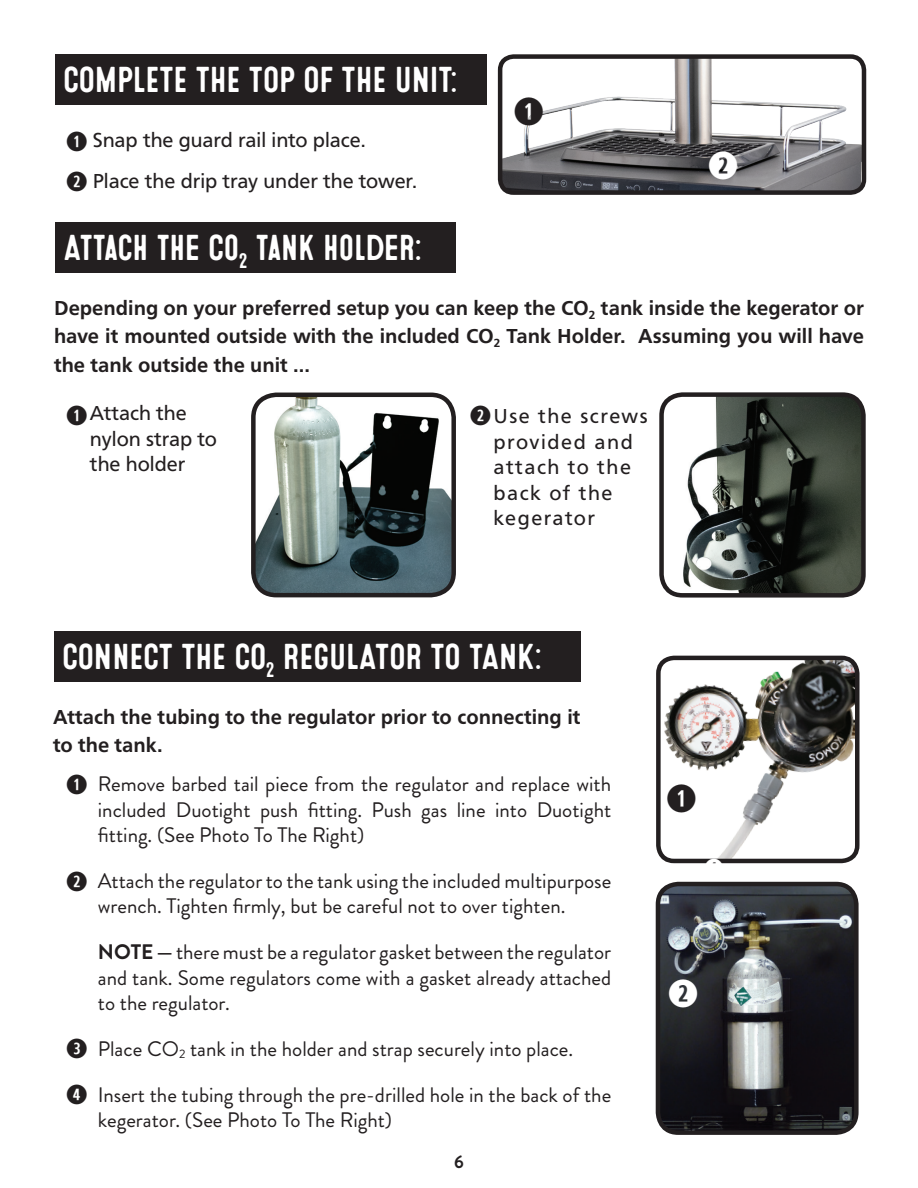
<style>
.page{position:relative;width:918px;height:1188px;background:#fff}
.page>*{position:absolute;margin:0;border:0;box-sizing:border-box;transform-origin:0 0}
.t1{font:700 38.4px "Carto Gothic Std";color:#231f20}
.t2{font:700 38.4px "Carto Gothic Std";color:#fff}
.t3{font:36px "Microbrew Soft One";letter-spacing:-.02em;color:#fff}
.t4{font:700 27px "Carto Gothic Std";color:#231f20}
.t5{font:700 24px "Carto Gothic Std";color:#fff}
.t6{font:21px/25.5px "Brandon Grotesque";color:#231f20;text-align:justify}
.t7{font:700 21px/28.5px "Carto Gothic Std";color:#231f20;text-align:justify}
.t8{font:21px/25.5px "Carto Gothic Std";color:#231f20}
.t9{font:21px/25.5px "Carto Gothic Std";letter-spacing:.075em;color:#231f20}
.t10{font:700 18px "Brandon Grotesque";color:#231f20}
.s1{font-weight:700;font-size:27px}
.s2{font-weight:700}
</style>
<div class="page">
<img style="left:254px;top:395px;width:199px;height:200px">
<div style="left:251px;top:393px;width:205px;height:204px;border:4px solid #231f20;border-radius:23px"></div>
<img style="left:658px;top:884px;width:196px;height:249px">
<div style="left:656px;top:882px;width:203px;height:253px;border:4px solid #231f20;border-radius:20px"></div>
<img style="left:683px;top:397px;width:178px;height:196px">
<div style="left:659px;top:392px;width:207px;height:206px;border:4px solid #231f20;border-radius:21px"></div>
<img style="left:661px;top:661px;width:194px;height:197px">
<div style="left:656px;top:656px;width:204px;height:207px;border:4px solid #231f20;border-radius:16px"></div>
<div style="left:55px;top:54px;width:432px;height:51px;background:#231f20"></div>
<div style="left:55px;top:222px;width:401px;height:51px;background:#231f20"></div>
<div style="left:54px;top:631px;width:526px;height:51px;background:#231f20"></div>
<img style="left:503px;top:59px;width:358px;height:131px">
<div style="left:498px;top:54px;width:368px;height:141px;border:4px solid #231f20;border-radius:14px"></div>
<p class="t3" style="left:63px;top:59px;width:397px">COMPLETE THE TOP OF THE UNIT:</p>
<p class="t8" style="left:93px;top:127px;width:275px">Snap the guard rail into place.</p>
<p class="t8" style="left:93px;top:168px;width:326px">Place the drip tray under the tower.</p>
<p class="t4" style="left:66px;top:127px;width:24px">①</p>
<p class="t4" style="left:66px;top:167px;width:24px">②</p>
<p class="t3" style="left:63px;top:227px;width:361px">ATTACH THE CO<sub>2</sub> TANK HOLDER:</p>
<p class="t1" style="left:513px;top:90px;width:33px">①</p>
<p class="t2" style="left:707px;top:144px;width:33px">②</p>
<p class="t7" style="left:54px;top:293px;width:812px">Depending on your preferred setup you can keep the CO<sub>2</sub> tank inside the kegerator or have it mounted outside with the included CO<sub>2</sub> Tank Holder. Assuming you will have the tank outside the unit ...</p>
<p class="t8" style="left:90px;top:401px;width:128px;text-indent:-24px"><span class="s1">①</span>Attach the nylon strap to the holder</p>
<p class="t9" style="left:494px;top:404px;width:156px;text-indent:-24px"><span class="s1">②</span>Use the screws provided and attach to the back of the kegerator</p>
<p class="t3" style="left:62px;top:636px;width:482px">CONNECT THE CO<sub>2</sub> REGULATOR TO TANK:</p>
<p class="t7" style="left:53px;top:702px;width:529px">Attach the tubing to the regulator prior to connecting it to the tank.</p>
<p class="t4" style="left:66px;top:769px;width:24px">①</p>
<p class="t4" style="left:66px;top:866px;width:24px">②</p>
<p class="t4" style="left:66px;top:1033px;width:24px">③</p>
<p class="t4" style="left:66px;top:1080px;width:24px">④</p>
<p class="t6" style="left:98px;top:771px;width:515px">Remove barbed tail piece from the regulator and replace with included Duotight push fitting. Push gas line into Duotight fitting. (See Photo To The Right)</p>
<p class="t6" style="left:98px;top:868px;width:515px">Attach the regulator to the tank using the included multipurpose wrench. Tighten firmly, but be careful not to over tighten.</p>
<p class="t6" style="left:98px;top:939px;width:515px"><span class="s2">NOTE —</span> there must be a regulator gasket between the regulator and tank. Some regulators come with a gasket already attached to the regulator.</p>
<p class="t6" style="left:98px;top:1036px;width:477px">Place CO<sub>2</sub> tank in the holder and strap securely into place.</p>
<p class="t6" style="left:98px;top:1082px;width:515px">Insert the tubing through the pre-drilled hole in the back of the kegerator. (See Photo To The Right)</p>
<p class="t10" style="left:454px;top:1149px;width:11px">6</p>
<p class="t1" style="left:666px;top:777px;width:33px">①</p>
<p class="t5" style="left:704px;top:854px;width:21px">④</p>
<p class="t2" style="left:667px;top:972px;width:33px">②</p>
</div>
